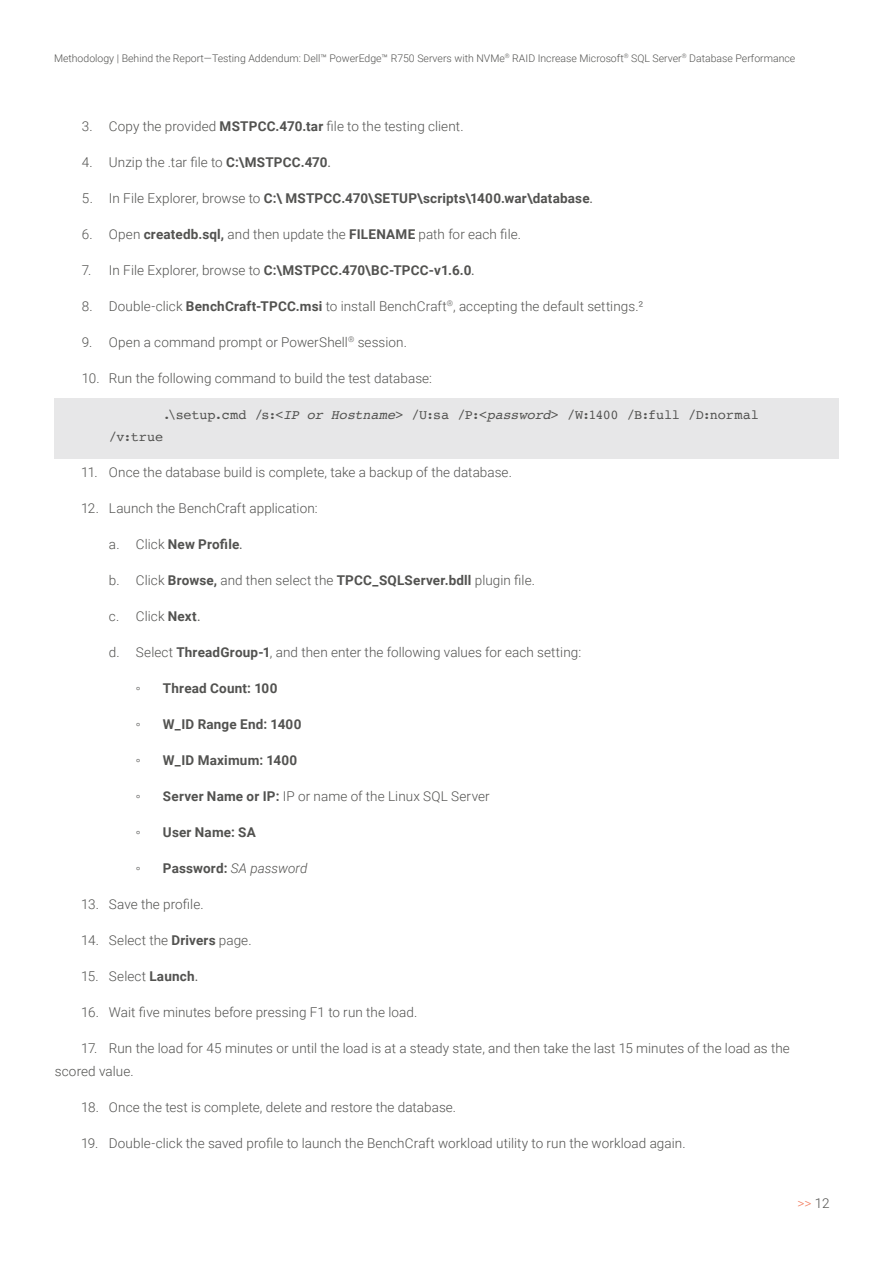
<style>
.page{position:relative;width:893px;height:1263px;background:#fff}
.page>*{position:absolute;margin:0;border:0;box-sizing:border-box;transform-origin:0 0}
.t1{font:300 13.5px/22.5px "Roboto";letter-spacing:.005em;color:#525250}
.t2{font:700 13.5px "Roboto";letter-spacing:.015em;color:#525250}
.t3{font:13.5px/22.5px "Courier";letter-spacing:-.01em;color:#525250}
.t4{font:italic 300 13.5px "Roboto";color:#525250}
.t5{font:13.5px "Arial";color:#525250}
.t6{font:300 13.5px "Roboto";color:#f27c5e}
.t7{font:300 10.5px "Roboto";color:#525250}
.s1{font-weight:700}
.s2{font-weight:400}
.s3{font-weight:300}
.s4{font-style:italic}
.s5{font-weight:700;font-style:normal}
.s6{color:#525250}
</style>
<div class="page">
<div style="left:55px;top:398px;width:784px;height:60px;background:#e7e7e8"></div>
<p class="t7" style="left:54px;top:51px;width:743px">Methodology | Behind the Report—Testing Addendum: Dell™ PowerEdge™ R750 Servers with NVMe<sup>®</sup> RAID Increase Microsoft<sup>®</sup> SQL Server<sup>®</sup> Database Performance</p>
<p class="t1" style="left:82px;top:114px;width:383px">3. Copy the provided <span class="s1">MSTPCC.470.tar</span> file to the testing client.</p>
<p class="t1" style="left:82px;top:150px;width:250px">4. Unzip the .tar file to <span class="s1">C:\MSTPCC.470</span><span class="s2">.</span></p>
<p class="t2" style="left:82px;top:188px;width:513px"><span class="s3">5. In File Explorer, browse to</span> C:\ MSTPCC.470\SETUP\scripts\1400.war\database<span class="s2">.</span></p>
<p class="t1" style="left:82px;top:222px;width:441px">6. Open <span class="s1">createdb.sql,</span> and then update the <span class="s1">FILENAME</span> path for each file.</p>
<p class="t2" style="left:82px;top:260px;width:394px"><span class="s3">7. In File Explorer, browse to</span> C:\MSTPCC.470\BC-TPCC-v1.6.0<span class="s2">.</span></p>
<p class="t1" style="left:82px;top:294px;width:563px">8. Double-click <span class="s1">BenchCraft-TPCC.msi</span> to install BenchCraft<sup>®</sup>, accepting the default settings.²</p>
<p class="t1" style="left:82px;top:330px;width:327px">9. Open a command prompt or PowerShell<sup>®</sup> session.</p>
<p class="t1" style="left:82px;top:366px;width:352px">10. Run the following command to build the test database:</p>
<p class="t3" style="left:109px;top:403px;width:651px;text-indent:54px">.\setup.cmd /s:&lt;<span class="s4">IP or Hostname</span>&gt; /U:sa /P:&lt;<span class="s4">password</span>&gt; /W:1400 /B:full /D:normal /v:true</p>
<p class="t1" style="left:81px;top:461px;width:432px">11. Once the database build is complete, take a backup of the database.</p>
<p class="t1" style="left:81px;top:497px;width:238px">12. Launch the BenchCraft application:</p>
<p class="t2" style="left:109px;top:535px;width:135px"><span class="s3">a. Click</span> New Profile<span class="s2">.</span></p>
<p class="t1" style="left:109px;top:569px;width:427px">b. Click <span class="s1">Browse,</span> and then select the <span class="s1">TPCC_SQLServer.bdll</span> plugin file.</p>
<p class="t1" style="left:109px;top:605px;width:93px">c. Click <span class="s1">Next</span><span class="s2">.</span></p>
<p class="t1" style="left:109px;top:641px;width:474px">d. Select <span class="s1">ThreadGroup-1</span>, and then enter the following values for each setting:</p>
<p class="t5" style="left:136px;top:680px;width:6px">◦</p>
<p class="t2" style="left:163px;top:679px;width:116px">Thread Count: 100</p>
<p class="t5" style="left:136px;top:716px;width:6px">◦</p>
<p class="t2" style="left:163px;top:715px;width:140px">W_ID Range End: 1400</p>
<p class="t5" style="left:136px;top:752px;width:6px">◦</p>
<p class="t2" style="left:163px;top:751px;width:136px">W_ID Maximum: 1400</p>
<p class="t5" style="left:136px;top:788px;width:6px">◦</p>
<p class="t1" style="left:163px;top:785px;width:328px"><span class="s1">Server Name or IP:</span> IP or name of the Linux SQL Server</p>
<p class="t5" style="left:136px;top:824px;width:6px">◦</p>
<p class="t2" style="left:163px;top:823px;width:94px">User Name: SA</p>
<p class="t5" style="left:136px;top:860px;width:6px">◦</p>
<p class="t4" style="left:163px;top:859px;width:146px"><span class="s5">Password:</span> SA password</p>
<p class="t1" style="left:81px;top:893px;width:124px">13. Save the profile.</p>
<p class="t1" style="left:81px;top:929px;width:172px">14. Select the <span class="s1">Drivers</span> page.</p>
<p class="t1" style="left:81px;top:965px;width:119px">15. Select <span class="s1">Launch</span><span class="s2">.</span></p>
<p class="t1" style="left:81px;top:1001px;width:338px">16. Wait five minutes before pressing F1 to run the load.</p>
<p class="t1" style="left:55px;top:1037px;width:736px;text-indent:26px">17. Run the load for 45 minutes or until the load is at a steady state, and then take the last 15 minutes of the load as the scored value.</p>
<p class="t1" style="left:81px;top:1095px;width:376px">18. Once the test is complete, delete and restore the database.</p>
<p class="t1" style="left:81px;top:1131px;width:606px">19. Double-click the saved profile to launch the BenchCraft workload utility to run the workload again.</p>
<p class="t6" style="left:797px;top:1194px;width:34px">&gt;&gt; <span class="s6">12</span></p>
</div>
